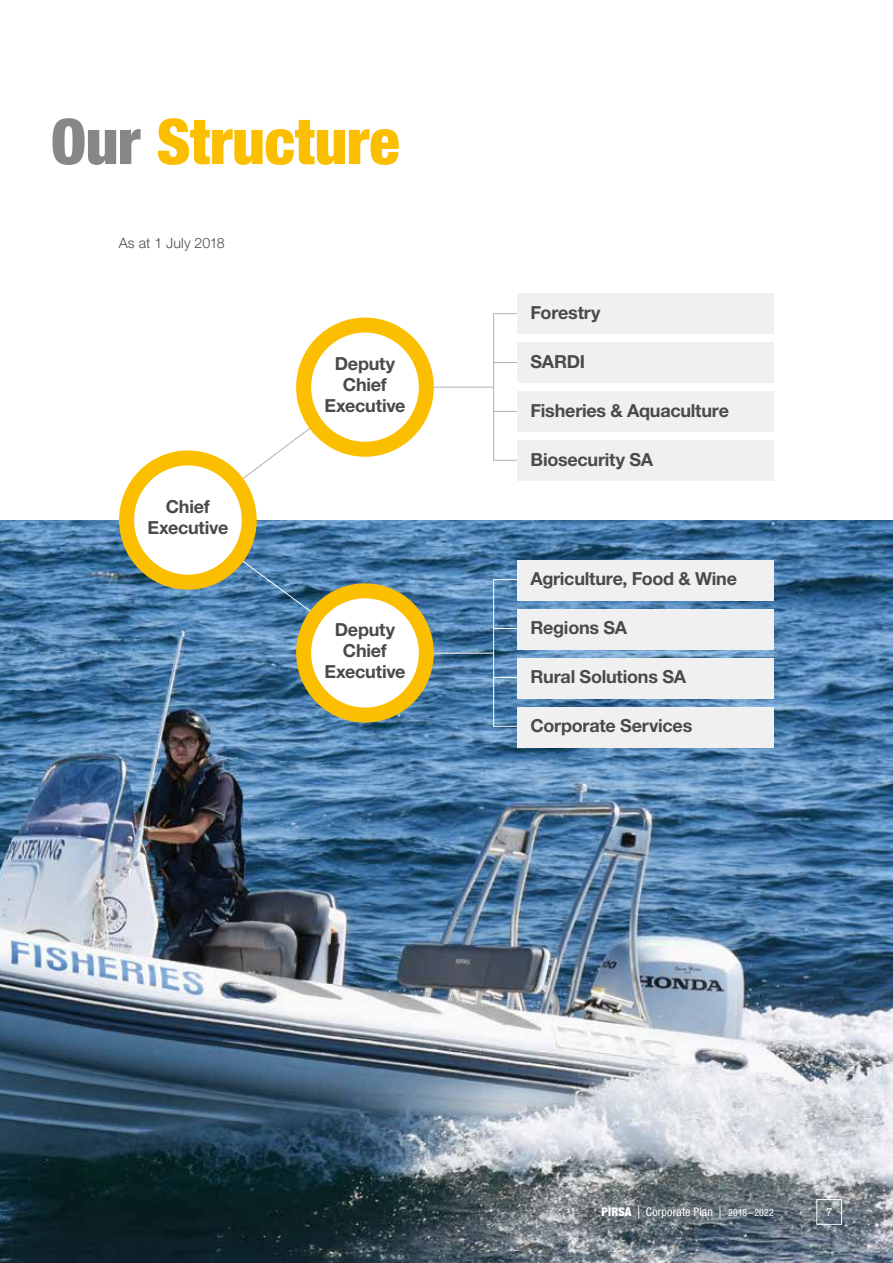
<style>
.page{position:relative;width:893px;height:1263px;background:#fff}
.page>*{position:absolute;margin:0;border:0;box-sizing:border-box;transform-origin:0 0}
.t1{font:900 condensed 63px "Helvetica Neue LT Std";letter-spacing:-.005em;color:#fcbf00}
.t2{font:700 18px/21px "Helvetica Neue LT Std";letter-spacing:-.015em;color:#4a4a49;text-align:center}
.t3{font:300 14.25px "Helvetica Neue LT Std";letter-spacing:.005em;color:#4a4a49}
.t4{font:condensed 12px "Helvetica Neue LT Std";letter-spacing:.01em;color:#fff}
.t5{font:11.25px "Helvetica Neue LT Std";color:#fff}
.s1{color:#878787}
.s2{font-weight:900}
.s3{font-size:16.8px}
.s4{font-size:9.75px}
</style>
<div class="page">
<img style="left:0;top:520px;width:893px;height:743px">
<hr style="left:333px;top:387px;width:160px;height:1px;background:#b3b2b2">
<hr style="left:333px;top:653px;width:160px;height:1px;background:#fff">
<hr style="left:493px;top:313px;width:38px;height:1px;background:#b3b2b2">
<hr style="left:493px;top:579px;width:38px;height:1px;background:#fff">
<hr style="left:493px;top:362px;width:38px;height:1px;background:#b3b2b2">
<hr style="left:493px;top:628px;width:38px;height:1px;background:#fff">
<hr style="left:493px;top:411px;width:38px;height:1px;background:#b3b2b2">
<hr style="left:493px;top:677px;width:38px;height:1px;background:#fff">
<hr style="left:493px;top:460px;width:38px;height:1px;background:#b3b2b2">
<hr style="left:493px;top:726px;width:38px;height:1px;background:#fff">
<svg style="left:187px;top:396px;width:181px;height:258px"></svg>
<hr style="left:493px;top:314px;width:1px;height:147px;background:#b3b2b2">
<hr style="left:493px;top:580px;width:1px;height:147px;background:#fff">
<div style="left:518px;top:293px;width:256px;height:41px;background:#f0f0f0"></div>
<div style="left:518px;top:560px;width:256px;height:40px;background:#f0f0f0"></div>
<div style="left:518px;top:342px;width:256px;height:41px;background:#f0f0f0"></div>
<div style="left:518px;top:609px;width:256px;height:40px;background:#f0f0f0"></div>
<div style="left:518px;top:391px;width:256px;height:41px;background:#f0f0f0"></div>
<div style="left:518px;top:658px;width:256px;height:40px;background:#f0f0f0"></div>
<div style="left:518px;top:440px;width:256px;height:41px;background:#f0f0f0"></div>
<div style="left:518px;top:707px;width:256px;height:40px;background:#f0f0f0"></div>
<div style="left:127px;top:458px;width:122px;height:124px;background:#fff;border-radius:50%"></div>
<div style="left:119px;top:450px;width:138px;height:140px;border:15px solid #fcbf00;border-radius:50%"></div>
<div style="left:304px;top:325px;width:122px;height:124px;background:#fff;border-radius:50%"></div>
<div style="left:296px;top:318px;width:138px;height:139px;border:15px solid #fcbf00;border-radius:50%"></div>
<div style="left:304px;top:591px;width:122px;height:124px;background:#fff;border-radius:50%"></div>
<div style="left:296px;top:583px;width:138px;height:139px;border:15px solid #fcbf00;border-radius:50%"></div>
<div style="left:816px;top:1199px;width:26px;height:26px;border:1px solid #fff"></div>
<h1 class="t1" style="left:51px;top:103px;width:350px"><span class="s1">Our</span> Structure</h1>
<p class="t3" style="left:119px;top:235px;width:108px">As at 1 July 2018</p>
<p class="t2" style="left:147px;top:495px;width:83px">Chief<br>Executive</p>
<p class="t2" style="left:324px;top:352px;width:83px">Deputy<br>Chief<br>Executive</p>
<p class="t2" style="left:324px;top:618px;width:83px">Deputy<br>Chief<br>Executive</p>
<p class="t2" style="left:531px;top:302px;width:72px">Forestry</p>
<p class="t2" style="left:531px;top:351px;width:56px">SARDI</p>
<p class="t2" style="left:531px;top:400px;width:200px">Fisheries &amp; Aquaculture</p>
<p class="t2" style="left:531px;top:449px;width:124px">Biosecurity SA</p>
<p class="t2" style="left:531px;top:568px;width:208px">Agriculture, Food &amp; Wine</p>
<p class="t2" style="left:531px;top:617px;width:98px">Regions SA</p>
<p class="t2" style="left:531px;top:666px;width:157px">Rural Solutions SA</p>
<p class="t2" style="left:531px;top:715px;width:163px">Corporate Services</p>
<p class="t4" style="left:602px;top:1205px;width:174px"><span class="s2">PIRSA</span> <span class="s3">|</span> Corporate Plan <span class="s3">|</span> <span class="s4">2018 – 2022</span></p>
<p class="t5" style="left:826px;top:1205px;width:8px">7</p>
</div>
